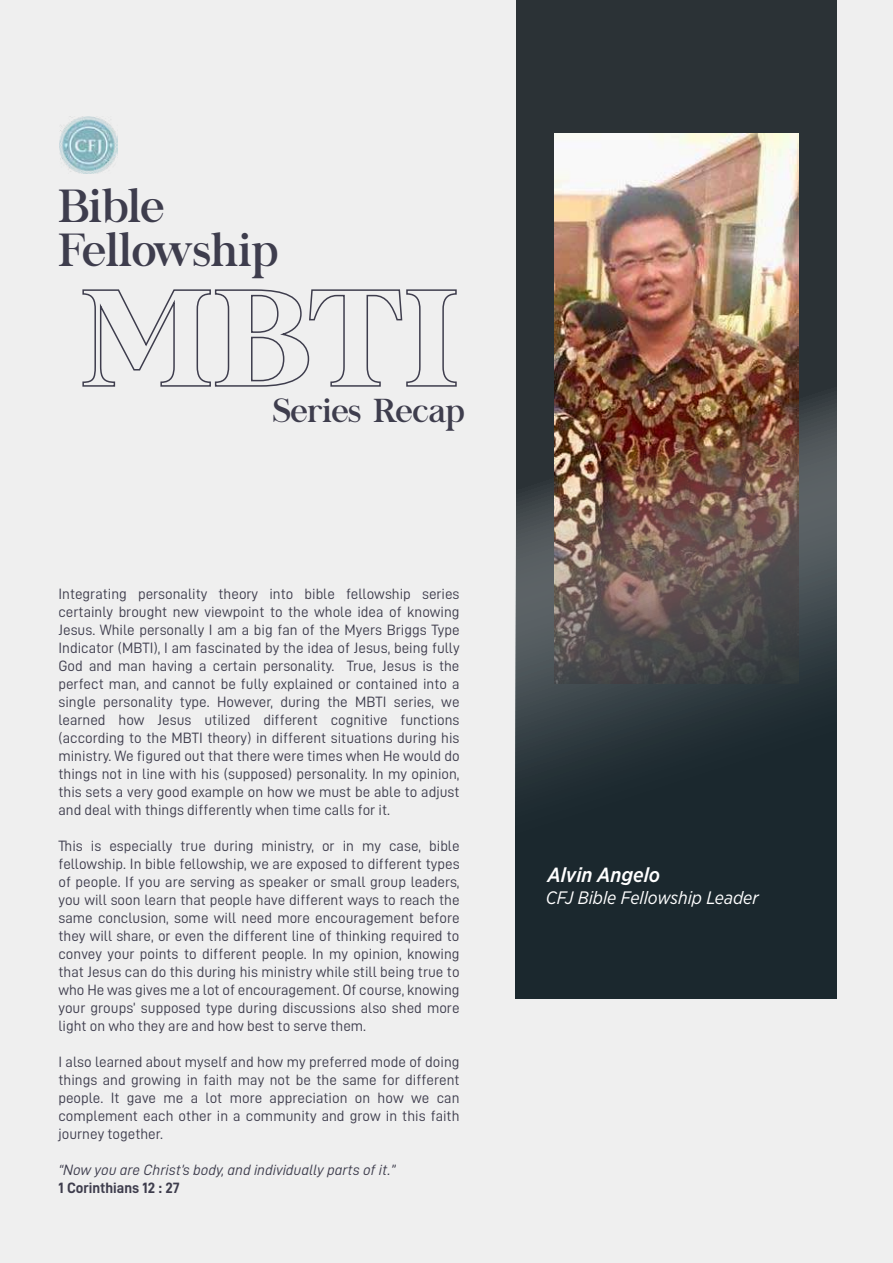
<style>
.page{position:relative;width:893px;height:1263px;background:#efefef}
.page>*{position:absolute;margin:0;border:0;box-sizing:border-box;transform-origin:0 0}
.t1{font:46.05px/44.4px "Chapaza";color:#3e3d4d}
.t2{font:33px "Chapaza";color:#3e3d4d}
.t3{font:italic 500 20.4px "Gotham Narrow";color:#fff}
.t4{font:italic 18px "Gotham Narrow";color:#fff}
.t5{font:15px/18px "D DIN";color:#3e3d4d;text-align:justify}
.t6{font:15px "D DIN Italic";color:#3e3d4d}
.t7{font:15px "D DIN Bold";color:#3e3d4d}
</style>
<div class="page">
<svg style="left:82px;top:289px;width:375px;height:98px"></svg>
<img style="left:60px;top:116px;width:57px;height:58px">
<img style="left:516px;top:0;width:321px;height:999px">
<h1 class="t1" style="left:58px;top:184px;width:221px">Bible<br>Fellowship</h1>
<h2 class="t2" style="left:273px;top:391px;width:193px">Series Recap</h2>
<p class="t5" style="left:58px;top:585px;width:403px">Integrating personality theory into bible fellowship series certainly brought new viewpoint to the whole idea of knowing Jesus. While personally I am a big fan of the Myers Briggs Type Indicator (MBTI), I am fascinated by the idea of Jesus, being fully God and man having a certain personality. True, Jesus is the perfect man, and cannot be fully explained or contained into a single personality type. However, during the MBTI series, we learned how Jesus utilized different cognitive functions (according to the MBTI theory) in different situations during his ministry. We figured out that there were times when He would do things not in line with his (supposed) personality. In my opinion, this sets a very good example on how we must be able to adjust and deal with things differently when time calls for it.</p>
<p class="t5" style="left:58px;top:837px;width:403px">This is especially true during ministry, or in my case, bible fellowship. In bible fellowship, we are exposed to different types of people. If you are serving as speaker or small group leaders, you will soon learn that people have different ways to reach the same conclusion, some will need more encouragement before they will share, or even the different line of thinking required to convey your points to different people. In my opinion, knowing that Jesus can do this during his ministry while still being true to who He was gives me a lot of encouragement. Of course, knowing your groups’ supposed type during discussions also shed more light on who they are and how best to serve them.</p>
<p class="t5" style="left:58px;top:1053px;width:403px">I also learned about myself and how my preferred mode of doing things and growing in faith may not be the same for different people. It gave me a lot more appreciation on how we can complement each other in a community and grow in this faith journey together.</p>
<p class="t6" style="left:58px;top:1162px;width:339px">“Now you are Christ’s body, and individually parts of it.”</p>
<p class="t7" style="left:58px;top:1180px;width:123px">1 Corinthians 12 : 27</p>
<h3 class="t3" style="left:547px;top:862px;width:114px">Alvin Angelo</h3>
<p class="t4" style="left:546px;top:886px;width:214px">CFJ Bible Fellowship Leader</p>
</div>
